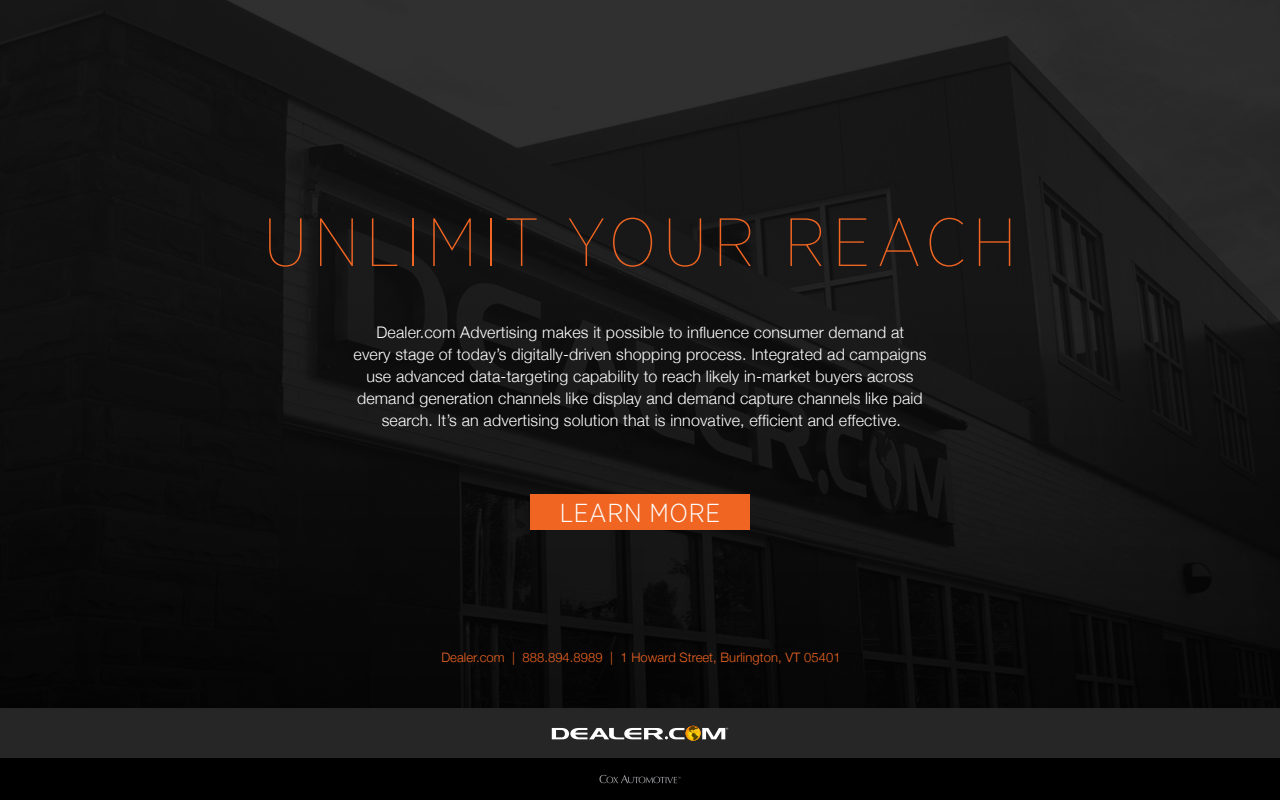
<style>
.page{position:relative;width:1280px;height:800px;background:#fff}
.page>*{position:absolute;margin:0;border:0;box-sizing:border-box;transform-origin:0 0}
.t1{font:100 68px "Gotham Narrow";letter-spacing:.1em;color:#f06522}
.t2{font:300 26px "Gotham Narrow";letter-spacing:.025em;color:#fff}
.t3{font:300 16px/22px "Helvetica Neue";letter-spacing:.01em;color:#fff;text-align:center}
.t4{font:300 13px "Helvetica Neue";letter-spacing:.005em;color:#f06522}
</style>
<div class="page">
<img style="left:0;top:0;width:1280px;height:708px">
<div style="left:530px;top:494px;width:220px;height:36px;background:#f06522"></div>
<div style="left:0;top:708px;width:1280px;height:50px;background:#262626"></div>
<div style="left:0;top:758px;width:1280px;height:42px;background:#000"></div>
<svg style="left:600px;top:775px;width:80px;height:8px"></svg>
<svg style="left:552px;top:726px;width:176px;height:15px"></svg>
<h1 class="t1" style="left:264px;top:201px;width:754px">UNLIMIT YOUR REACH</h1>
<p class="t3" style="left:354px;top:320px;width:574px">Dealer.com Advertising makes it possible to influence consumer demand at<br>every stage of today’s digitally-driven shopping process. Integrated ad campaigns use advanced data-targeting capability to reach likely in-market buyers across demand generation channels like display and demand capture channels like paid search. It’s an advertising solution that is innovative, efficient and effective.</p>
<h2 class="t2" style="left:560px;top:497px;width:162px">LEARN MORE</h2>
<p class="t4" style="left:441px;top:647px;width:401px">Dealer.com | 888.894.8989 | 1 Howard Street, Burlington, VT 05401</p>
</div>
